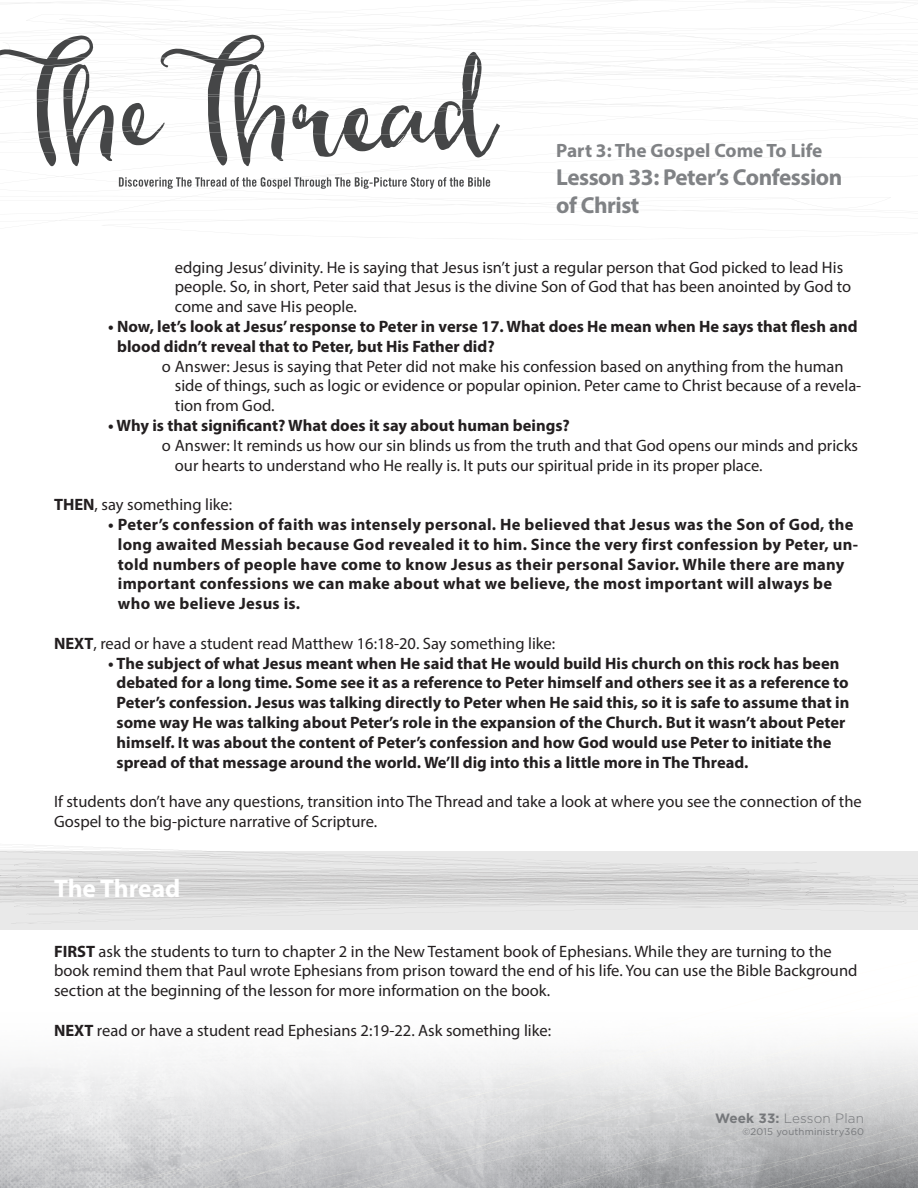
<style>
.page{position:relative;width:918px;height:1188px;background:#fff}
.page>*{position:absolute;margin:0;border:0;box-sizing:border-box;transform-origin:0 0}
.t1{font:700 25.5px "Myriad Pro";color:#fff}
.t2{font:700 23.1px/27.8px "Myriad Pro";letter-spacing:-.02em;color:#808285}
.t3{font:700 19.35px "Myriad Pro";color:#808285}
.t4{font:16.5px/19.8px "Myriad Pro";color:#231f20}
.t5{font:700 16.5px/19.8px "Myriad Pro";color:#231f20}
.t6{font:700 16.5px/19.8px "Myriad Pro";letter-spacing:.02em;color:#231f20}
.t7{font:300 13.5px "Gotham";letter-spacing:.01em;color:#76787b}
.t8{font:9.6px "Gotham";letter-spacing:.02em;color:#76787b}
.s1{font-weight:700}
</style>
<div class="page">
<svg style="left:0;top:0;width:918px;height:226px"></svg>
<svg style="left:119px;top:177px;width:371px;height:12px"></svg>
<svg style="left:0;top:1045px;width:918px;height:143px"></svg>
<div style="left:0;top:852px;width:918px;height:78px;background:#e9e9e9"></div>
<svg style="left:0;top:844px;width:918px;height:71px"></svg>
<p class="t3" style="left:556px;top:138px;width:268px">Part 3: The Gospel Come To Life</p>
<h2 class="t2" style="left:556px;top:163px;width:288px">Lesson 33: Peter’s Confession of Christ</h2>
<p class="t4" style="left:175px;top:257px;width:678px">edging Jesus’ divinity. He is saying that Jesus isn’t just a regular person that God picked to lead His people. So, in short, Peter said that Jesus is the divine Son of God that has been anointed by God to come and save His people.</p>
<p class="t5" style="left:117px;top:316px;width:742px;text-indent:-9px">• Now, let’s look at Jesus’ response to Peter in verse 17. What does He mean when He says that flesh and blood didn’t reveal that to Peter, but His Father did?</p>
<p class="t4" style="left:175px;top:356px;width:688px;text-indent:-13px">o Answer: Jesus is saying that Peter did not make his confession based on anything from the human side of things, such as logic or evidence or popular opinion. Peter came to Christ because of a revela&shy;tion from God.</p>
<p class="t5" style="left:108px;top:415px;width:463px">• Why is that significant? What does it say about human beings?</p>
<p class="t4" style="left:175px;top:435px;width:685px;text-indent:-13px">o Answer: It reminds us how our sin blinds us from the truth and that God opens our minds and pricks our hearts to understand who He really is. It puts our spiritual pride in its proper place.</p>
<p class="t4" style="left:54px;top:495px;width:180px"><span class="s1">THEN</span>, say something like:</p>
<p class="t6" style="left:118px;top:514px;width:742px;text-indent:-10px">• Peter’s confession of faith was intensely personal. He believed that Jesus was the Son of God, the long awaited Messiah because God revealed it to him. Since the very first confession by Peter, un&shy;told numbers of people have come to know Jesus as their personal Savior. While there are many important confessions we can make about what we believe, the most important will always be who we believe Jesus is.</p>
<p class="t4" style="left:54px;top:633px;width:503px"><span class="s1">NEXT</span>, read or have a student read Matthew 16:18-20. Say something like:</p>
<p class="t5" style="left:117px;top:653px;width:734px;text-indent:-9px">• The subject of what Jesus meant when He said that He would build His church on this rock has been debated for a long time. Some see it as a reference to Peter himself and others see it as a reference to Peter’s confession. Jesus was talking directly to Peter when He said this, so it is safe to assume that in some way He was talking about Peter’s role in the expansion of the Church. But it wasn’t about Peter himself. It was about the content of Peter’s confession and how God would use Peter to initiate the spread of that message around the world. We’ll dig into this a little more in The Thread.</p>
<p class="t4" style="left:54px;top:792px;width:809px">If students don’t have any questions, transition into The Thread and take a look at where you see the connection of the<br>Gospel to the big-picture narrative of Scripture.</p>
<p class="t1" style="left:54px;top:872px;width:128px">The Thread</p>
<p class="t4" style="left:54px;top:941px;width:805px"><span class="s1">FIRST</span> ask the students to turn to chapter 2 in the New Testament book of Ephesians. While they are turning to the book remind them that Paul wrote Ephesians from prison toward the end of his life. You can use the Bible Background section at the beginning of the lesson for more information on the book.</p>
<p class="t4" style="left:54px;top:1020px;width:499px"><span class="s1">NEXT</span> read or have a student read Ephesians 2:19-22. Ask something like:</p>
<p class="t7" style="left:715px;top:1110px;width:150px"><span class="s1">Week 33:</span> Lesson Plan</p>
<p class="t8" style="left:742px;top:1126px;width:123px">©2015 youthministry360</p>
</div>
